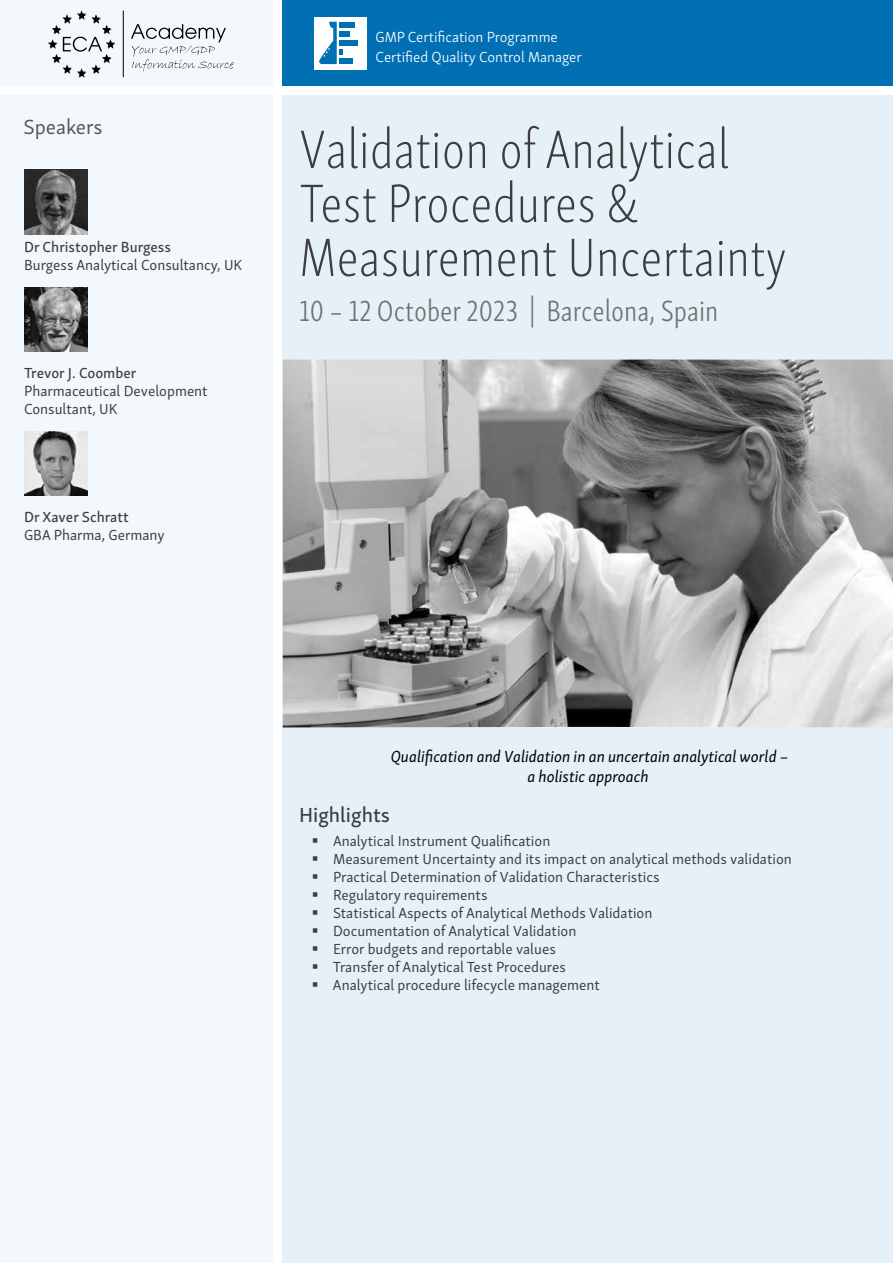
<style>
.page{position:relative;width:893px;height:1263px;background:#fff}
.page>*{position:absolute;margin:0;border:0;box-sizing:border-box;transform-origin:0 0}
.t1{font:55.5px/54px "Skolar Sans Latn Cp El";color:#3e3d40}
.t2{font:300 30px "Skolar Sans Latn Cp";color:#707172}
.t3{font:21px "Skolar Sans Latn Me";color:#3e3d40}
.t4{font:21px "Skolar Sans Latn";color:#58585a}
.t5{font:italic 16.5px/19.8px "Skolar Sans Latn";color:#000;text-align:center}
.t6{font:15px/18px "Skolar Sans Latn";color:#3e3d40}
.t7{font:300 15px/19.5px "Skolar Sans Latn";color:#fff}
.t8{font:15px "Skolar Sans Latn Me";color:#3e3d40}
</style>
<div class="page">
<div style="left:283px;top:96px;width:610px;height:1167px;background:#e6f1f7"></div>
<div style="left:283px;top:0;width:610px;height:85px;background:#006fb4"></div>
<img style="left:283px;top:360px;width:610px;height:367px">
<div style="left:0;top:96px;width:272px;height:1167px;background:#f2f8fb"></div>
<img style="left:24px;top:169px;width:64px;height:65px">
<img style="left:24px;top:287px;width:64px;height:65px">
<img style="left:24px;top:431px;width:64px;height:65px">
<div style="left:0;top:0;width:272px;height:85px;background:#f2f8fb"></div>
<hr style="left:123px;top:11px;width:1px;height:66px;background:#000">
<svg style="left:131px;top:24px;width:103px;height:48px"></svg>
<svg style="left:48px;top:10px;width:67px;height:68px"></svg>
<div style="left:314px;top:17px;width:53px;height:53px;background:#fff"></div>
<div style="left:339px;top:58px;width:14px;height:6px;background:#006fb4"></div>
<div style="left:339px;top:22px;width:16px;height:5px;background:#006fb4"></div>
<div style="left:339px;top:40px;width:18px;height:6px;background:#006fb4"></div>
<svg style="left:319px;top:22px;width:23px;height:42px"></svg>
<div style="left:339px;top:31px;width:10px;height:5px;background:#006fb4"></div>
<h3 class="t4" style="left:23px;top:111px;width:81px">Speakers</h3>
<p class="t8" style="left:24px;top:235px;width:148px">Dr Christopher Burgess</p>
<p class="t6" style="left:24px;top:255px;width:220px">Burgess Analytical Consultancy, UK</p>
<p class="t8" style="left:24px;top:361px;width:114px">Trevor J. Coomber</p>
<p class="t6" style="left:24px;top:381px;width:185px">Pharmaceutical Development<br>Consultant, UK</p>
<p class="t8" style="left:24px;top:505px;width:106px">Dr Xaver Schratt</p>
<p class="t6" style="left:24px;top:525px;width:142px">GBA Pharma, Germany</p>
<p class="t7" style="left:376px;top:26px;width:208px">GMP Certification Programme<br>Certified Quality Control Manager</p>
<h1 class="t1" style="left:299px;top:119px;width:489px">Validation of Analytical<br>Test Procedures &amp;<br>Measurement Uncertainty</h1>
<h2 class="t2" style="left:299px;top:289px;width:421px">10 – 12 October 2023 | Barcelona, Spain</h2>
<p class="t5" style="left:391px;top:745px;width:399px">Qualification and Validation in an uncertain analytical world – a holistic approach</p>
<h3 class="t3" style="left:299px;top:798px;width:93px">Highlights</h3>
<p class="t6" style="left:333px;top:831px;width:460px">Analytical Instrument Qualification<br>Measurement Uncertainty and its impact on analytical methods validation Practical Determination of Validation Characteristics<br>Regulatory requirements<br>Statistical Aspects of Analytical Methods Validation<br>Documentation of Analytical Validation<br>Error budgets and reportable values<br>Transfer of Analytical Test Procedures<br>Analytical procedure lifecycle management</p>
</div>
